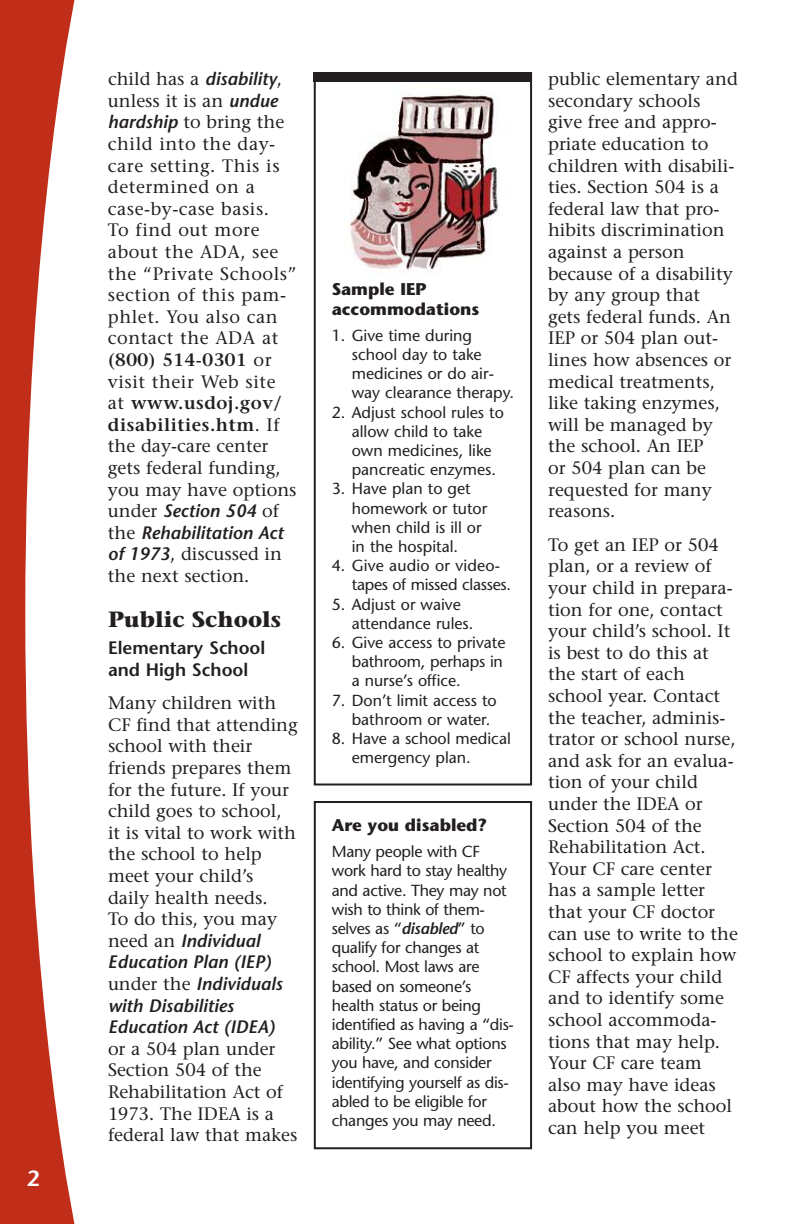
<style>
.page{position:relative;width:792px;height:1224px;background:#fff}
.page>*{position:absolute;margin:0;border:0;box-sizing:border-box;transform-origin:0 0}
.t1{font:700 22px "Stone Serif";color:#231f20}
.t2{font:600 22px "Stone Sans";color:#fff}
.t3{font:18px/21.6px "Stone Serif";color:#231f20}
.t4{font:18px/21.6px "Stone Serif";letter-spacing:.03em;color:#231f20}
.t5{font:italic 600 18px/21.6px "Stone Sans";color:#231f20}
.t6{font:600 18px/21.6px "Stone Sans";color:#231f20}
.t7{font:700 17px/20.4px "Stone Sans";color:#231f20}
.t8{font:16px/19.2px "Stone Sans";color:#231f20}
.s1{font-family:"Stone Sans";font-weight:600;font-style:italic}
.s2{font-weight:600}
.s3{font-family:"Stone Serif";font-weight:400;font-style:normal}
.s4{font-weight:600;font-style:italic}
</style>
<div class="page">
<svg style="left:0;top:0;width:75px;height:1224px;fill:#c02d19"></svg>
<div style="left:314px;top:801px;width:218px;height:348px;border:2px solid #231f20"></div>
<div style="left:314px;top:72px;width:218px;height:714px;border:2px solid #231f20"></div>
<img style="left:350px;top:93px;width:149px;height:180px">
<div style="left:314px;top:72px;width:218px;height:10px;background:#231f20"></div>
<p class="t2" style="left:27px;top:1170px;width:14px">2</p>
<p class="t4" style="left:108px;top:70px;width:190px">child has a <span class="s1">disability</span>, unless it is an <span class="s1">undue hardship</span> to bring the child into the day&shy;care setting. This is determined on a case-by-case basis.<br>To find out more about the ADA, see the “Private Schools” section of this pam&shy;phlet. You also can contact the ADA at <span class="s2">(800) 514-0301</span> or visit their Web site<br>at <span class="s2">www.usdoj.gov/ disabilities.htm</span>. If the day-care center gets federal funding, you may have options</p>
<p class="t5" style="left:108px;top:502px;width:177px"><span class="s3">under</span> Section 504 <span class="s3">of the</span> Rehabilitation Act</p>
<p class="t3" style="left:108px;top:545px;width:176px"><span class="s1">of 1973</span>, discussed in the next section.</p>
<p class="t1" style="left:108px;top:610px;width:175px">Public Schools</p>
<p class="t6" style="left:108px;top:639px;width:159px">Elementary School and High School</p>
<p class="t3" style="left:108px;top:694px;width:191px">Many children with<br>CF find that attending school with their friends prepares them for the future. If your child goes to school, it is vital to work with the school to help meet your child’s daily health needs.<br>To do this, you may</p>
<p class="t5" style="left:108px;top:932px;width:176px"><span class="s3">need an</span> Individual<br>Education Plan (IEP) <span class="s3">under the</span> Individuals with Disabilities<br>Education Act (IDEA)</p>
<p class="t3" style="left:108px;top:1040px;width:191px">or a 504 plan under<br>Section 504 of the<br>Rehabilitation Act of<br>1973. The IDEA is a federal law that makes</p>
<p class="t7" style="left:332px;top:280px;width:149px">Sample IEP accommodations</p>
<p class="t8" style="left:352px;top:327px;width:164px;text-indent:-20px">1. Give time during school day to take medicines or do air&shy;way clearance therapy.</p>
<p class="t8" style="left:352px;top:404px;width:154px;text-indent:-20px">2. Adjust school rules to allow child to take own medicines, like pancreatic enzymes.</p>
<p class="t8" style="left:352px;top:481px;width:137px;text-indent:-20px">3. Have plan to get homework or tutor when child is ill or in the hospital.</p>
<p class="t8" style="left:352px;top:558px;width:161px;text-indent:-20px">4. Give audio or video&shy;tapes of missed classes.</p>
<p class="t8" style="left:352px;top:596px;width:123px;text-indent:-20px">5. Adjust or waive attendance rules.</p>
<p class="t8" style="left:352px;top:634px;width:155px;text-indent:-20px">6. Give access to private bathroom, perhaps in a nurse’s office.</p>
<p class="t8" style="left:352px;top:692px;width:147px;text-indent:-20px">7. Don’t limit access to bathroom or water.</p>
<p class="t8" style="left:352px;top:730px;width:161px;text-indent:-20px">8. Have a school medical emergency plan.</p>
<p class="t7" style="left:332px;top:817px;width:157px">Are you disabled?</p>
<p class="t8" style="left:332px;top:844px;width:184px">Many people with CF work hard to stay healthy and active. They may not wish to think of them&shy;selves as “<span class="s4">disabled</span>” to qualify for changes at school. Most laws are based on someone’s health status or being identified as having a “dis&shy;ability.” See what options you have, and consider identifying yourself as dis&shy;abled to be eligible for changes you may need.</p>
<p class="t3" style="left:548px;top:70px;width:191px">public elementary and secondary schools give free and appro&shy;priate education to children with disabili&shy;ties. Section 504 is a federal law that pro&shy;hibits discrimination against a person because of a disability by any group that<br>gets federal funds. An<br>IEP or 504 plan out&shy;lines how absences or medical treatments, like taking enzymes, will be managed by the school. An IEP<br>or 504 plan can be requested for many reasons.</p>
<p class="t3" style="left:548px;top:536px;width:191px">To get an IEP or 504 plan, or a review of your child in prepara&shy;tion for one, contact your child’s school. It is best to do this at the start of each school year. Contact the teacher, adminis&shy;trator or school nurse, and ask for an evalua&shy;tion of your child under the IDEA or<br>Section 504 of the<br>Rehabilitation Act.<br>Your CF care center has a sample letter that your CF doctor can use to write to the school to explain how<br>CF affects your child and to identify some school accommoda&shy;tions that may help.<br>Your CF care team also may have ideas about how the school can help you meet</p>
</div>
